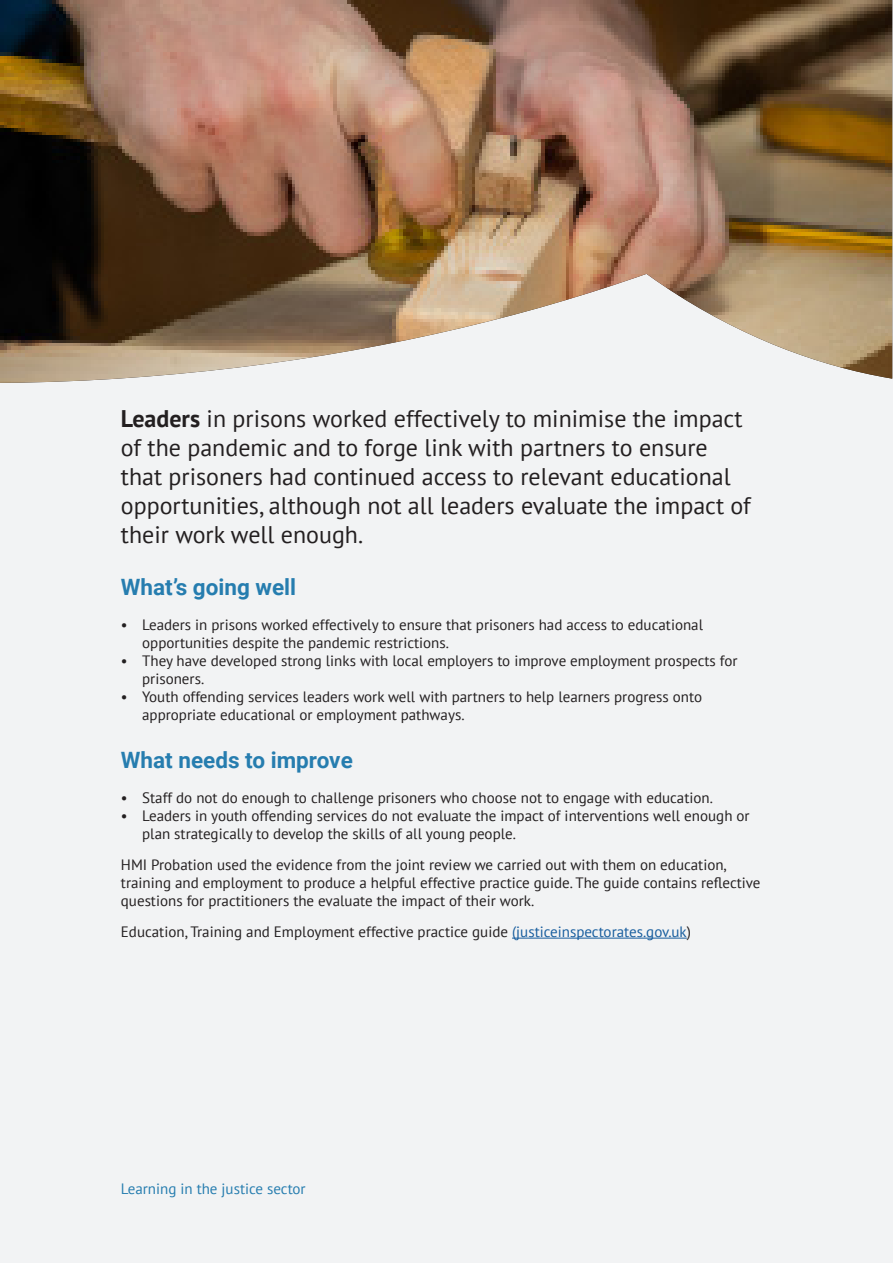
<style>
.page{position:relative;width:893px;height:1263px;background:#fff}
.page>*{position:absolute;margin:0;border:0;box-sizing:border-box;transform-origin:0 0}
.Big_Paragraph{font:24px/28.8px "PT Sans";color:#231f20}
.Heading_2{font:700 22.5px "Roboto";color:#267daf}
.Paragraph{font:15px/18px "PT Sans";color:#231f20}
.Footer_Title{font:15px "PT Sans";color:#267daf}
.s1{font-weight:700}
.s2{color:#175d9e}
</style>
<div class="page">
<div style="left:1px;top:1px;width:892px;height:1262px;background:#f2f3f4"></div>
<hr style="left:512px;top:938px;width:175px;height:1px;background:#175d9e">
<img style="left:0;top:0;width:892px;height:383px">
<p class="Big_Paragraph" style="left:121px;top:404px;width:631px"><span class="s1">Leaders</span> in prisons worked effectively to minimise the impact of the pandemic and to forge link with partners to ensure that prisoners had continued access to relevant educational opportunities, although not all leaders evaluate the impact of their work well enough.</p>
<p class="Heading_2" style="left:121px;top:571px;width:177px">What’s going well</p>
<p class="Paragraph" style="left:142px;top:615px;width:562px;text-indent:-21px">• Leaders in prisons worked effectively to ensure that prisoners had access to educational opportunities despite the pandemic restrictions.</p>
<p class="Paragraph" style="left:142px;top:651px;width:597px;text-indent:-21px">• They have developed strong links with local employers to improve employment prospects for prisoners.</p>
<p class="Paragraph" style="left:142px;top:687px;width:561px;text-indent:-21px">• Youth offending services leaders work well with partners to help learners progress onto appropriate educational or employment pathways.</p>
<p class="Heading_2" style="left:121px;top:745px;width:233px">What needs to improve</p>
<p class="Paragraph" style="left:121px;top:789px;width:594px">• Staff do not do enough to challenge prisoners who choose not to engage with education.</p>
<p class="Paragraph" style="left:142px;top:807px;width:609px;text-indent:-21px">• Leaders in youth offending services do not evaluate the impact of interventions well enough or plan strategically to develop the skills of all young people.</p>
<p class="Paragraph" style="left:121px;top:856px;width:641px">HMI Probation used the evidence from the joint review we carried out with them on education, training and employment to produce a helpful effective practice guide. The guide contains reflective questions for practitioners the evaluate the impact of their work.</p>
<p class="Paragraph" style="left:121px;top:922px;width:572px">Education, Training and Employment effective practice guide <span class="s2">(justiceinspectorates.gov.uk</span>)</p>
<p class="Footer_Title" style="left:121px;top:1179px;width:186px">Learning in the justice sector</p>
</div>
